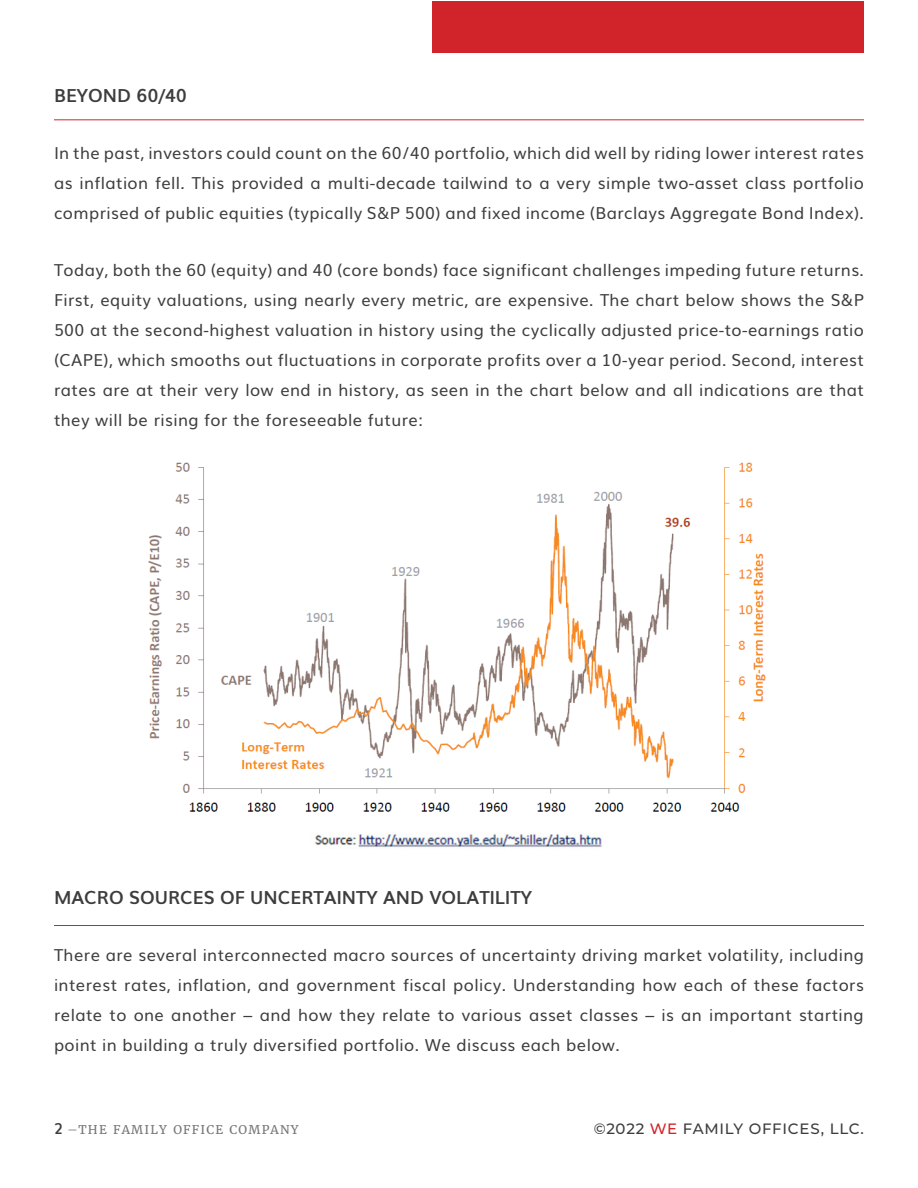
<style>
.page{position:relative;width:918px;height:1188px;background:#fff}
.page>*{position:absolute;margin:0;border:0;box-sizing:border-box;transform-origin:0 0}
.subhead{font:700 18px "Muli";color:#3d3d3f}
.subhead-2{font:16.5px/30px "Muli";letter-spacing:.025em;color:#3d3d3f;text-align:justify}
.t1{font:500 15px "Montserrat";letter-spacing:.05em;color:#3d3d3f}
.t2{font:12px "Merriweather";letter-spacing:.1em;color:#777}
.s1{font-family:"Muli";font-weight:700;font-size:15px;color:#3d3d3f}
.s2{font-family:"Futura PT"}
.s3{color:#d1232a}
</style>
<div class="page">
<div style="left:432px;top:1px;width:432px;height:51px;background:#d1232a"></div>
<img style="left:148px;top:462px;width:618px;height:350px">
<img style="left:314px;top:834px;width:288px;height:14px">
<hr style="left:54px;top:119px;width:810px;height:1px;background:#d1232a">
<hr style="left:54px;top:925px;width:810px;height:1px;background:#d1232a">
<p class="subhead" style="left:54px;top:81px;width:135px">BEYOND 60/40</p>
<p class="subhead-2" style="left:54px;top:137px;width:811px">In the past, investors could count on the 60/40 portfolio, which did well by riding lower interest rates as inflation fell. This provided a multi-decade tailwind to a very simple two-asset class portfolio comprised of public equities (typically S&amp;P 500) and fixed income (Barclays Aggregate Bond Index).</p>
<p class="subhead-2" style="left:54px;top:254px;width:812px">Today, both the 60 (equity) and 40 (core bonds) face significant challenges impeding future returns.<br>First, equity valuations, using nearly every metric, are expensive. The chart below shows the S&amp;P 500 at the second-highest valuation in history using the cyclically adjusted price-to-earnings ratio (CAPE), which smooths out fluctuations in corporate profits over a 10-year period. Second, interest rates are at their very low end in history, as seen in the chart below and all indications are that they will be rising for the foreseeable future:</p>
<p class="subhead" style="left:54px;top:883px;width:480px">MACRO SOURCES OF UNCERTAINTY AND VOLATILITY</p>
<p class="subhead-2" style="left:54px;top:938px;width:811px">There are several interconnected macro sources of uncertainty driving market volatility, including interest rates, inflation, and government fiscal policy. Understanding how each of these factors relate to one another – and how they relate to various asset classes – is an important starting point in building a truly diversified portfolio. We discuss each below.</p>
<p class="t2" style="left:54px;top:1122px;width:246px"><span class="s1">2</span> <span class="s2">—</span>THE FAMILY OFFICE COMPANY</p>
<p class="t1" style="left:594px;top:1118px;width:272px">©2022 <span class="s3">WE</span> FAMILY OFFICES, LLC.</p>
</div>
